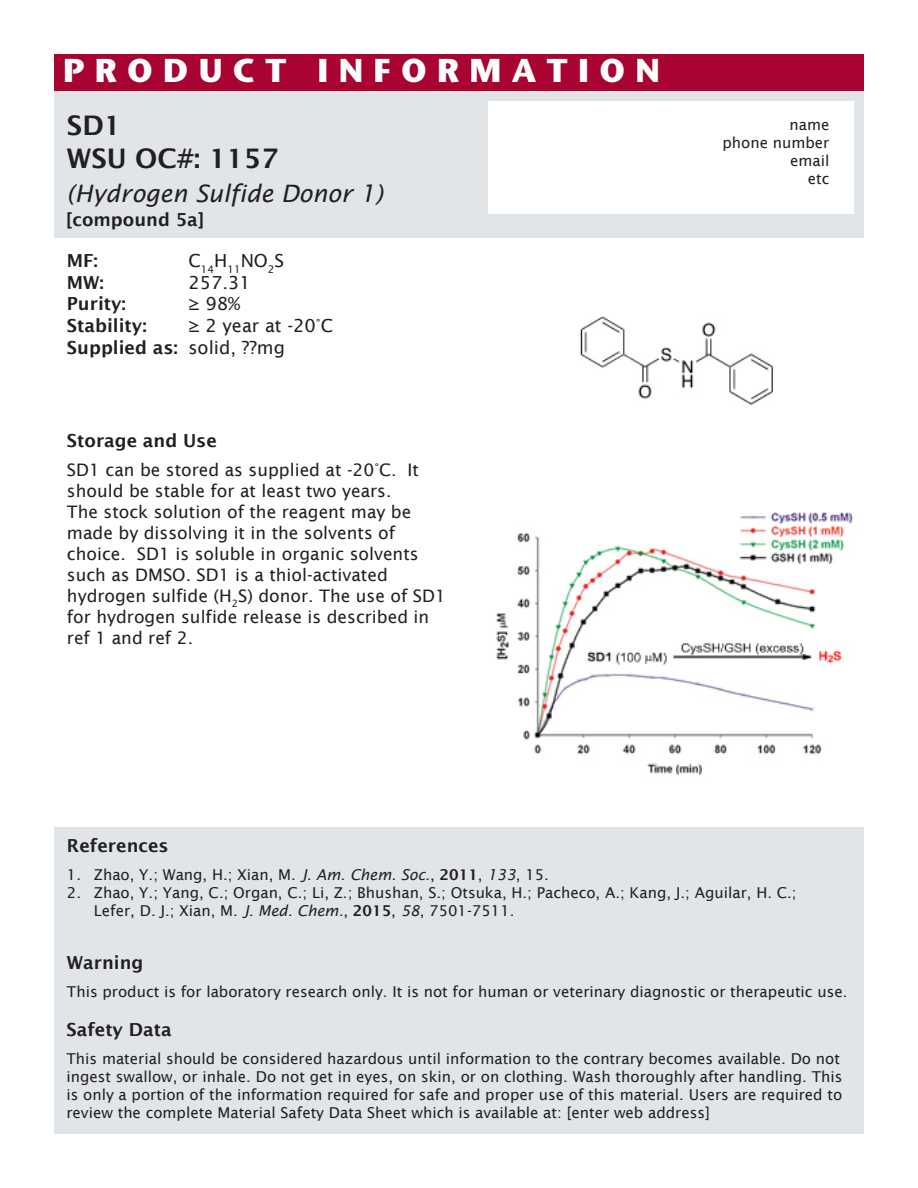
<style>
.page{position:relative;width:918px;height:1188px;background:#fff}
.page>*{position:absolute;margin:0;border:0;box-sizing:border-box;transform-origin:0 0}
.t1{font:700 33px "Stone Sans Std";color:#fff}
.name{font:600 27px "Lucida Sans";color:#231f20}
.subname{font:italic 24px "Lucida Sans";color:#231f20}
.subheads{font:600 18px "Lucida Sans";color:#231f20}
.t2{font:18px "Lucida Sans";color:#231f20}
.storage_text{font:17.25px/21px "Lucida Sans";color:#231f20}
.t3{font:15px/18px "Lucida Sans";color:#231f20}
.s1{font-weight:400}
.s2{font-style:italic}
.s3{font-weight:600}
</style>
<div class="page">
<div style="left:54px;top:54px;width:810px;height:184px;background:#e1e5e8"></div>
<div style="left:54px;top:827px;width:810px;height:307px;background:#e1e5e8"></div>
<div style="left:54px;top:54px;width:810px;height:36px;background:#a90332"></div>
<div style="left:488px;top:101px;width:365px;height:113px;background:#fff"></div>
<img style="left:496px;top:512px;width:357px;height:264px">
<img style="left:580px;top:316px;width:193px;height:90px">
<h1 class="t1" style="left:63px;top:51px;width:599px">P R O D U C T I N F O R M A T I O N</h1>
<p class="name" style="left:67px;top:110px;width:56px">SD1</p>
<p class="name" style="left:67px;top:143px;width:213px">WSU OC#: 1157</p>
<p class="subname" style="left:67px;top:180px;width:318px">(Hydrogen Sulfide Donor 1)</p>
<p class="subheads" style="left:66px;top:209px;width:140px">[compound 5a]</p>
<p class="subheads" style="left:67px;top:250px;width:33px">MF:</p>
<p class="t2" style="left:188px;top:250px;width:97px">C<sub>14</sub>H<sub>11</sub>NO<sub>2</sub>S</p>
<p class="subheads" style="left:67px;top:272px;width:39px">MW:</p>
<p class="t2" style="left:188px;top:272px;width:64px">257.31</p>
<p class="subheads" style="left:67px;top:294px;width:61px">Purity:</p>
<p class="t2" style="left:188px;top:294px;width:53px">≥ 98%</p>
<p class="subheads" style="left:67px;top:315px;width:81px">Stability:</p>
<p class="t2" style="left:188px;top:315px;width:146px">≥ 2 year at -20°C</p>
<p class="subheads" style="left:67px;top:337px;width:220px">Supplied as: <span class="s1">solid, ??mg</span></p>
<p class="subheads" style="left:67px;top:431px;width:152px">Storage and Use</p>
<p class="storage_text" style="left:67px;top:459px;width:353px">SD1 can be stored as supplied at -20°C. It should be stable for at least two years.</p>
<p class="storage_text" style="left:67px;top:501px;width:380px">The stock solution of the reagent may be made by dissolving it in the solvents of choice. SD1 is soluble in organic solvents such as DMSO. SD1 is a thiol-activated hydrogen sulfide (H<sub>2</sub>S) donor. The use of SD1 for hydrogen sulfide release is described in ref 1 and ref 2.</p>
<p class="t3" style="left:723px;top:116px;width:108px;text-align:right">name<br>phone number email<br>etc</p>
<p class="subheads" style="left:67px;top:836px;width:103px">References</p>
<p class="t3" style="left:67px;top:866px;width:484px">1. Zhao, Y.; Wang, H.; Xian, M. <span class="s2">J. Am. Chem. Soc.</span>, <span class="s3">2011</span>, <span class="s2">133</span>, 15.</p>
<p class="t3" style="left:94px;top:884px;width:704px;text-indent:-27px">2. Zhao, Y.; Yang, C.; Organ, C.; Li, Z.; Bhushan, S.; Otsuka, H.; Pacheco, A.; Kang, J.; Aguilar, H. C.;<br>Lefer, D. J.; Xian, M. <span class="s2">J. Med. Chem.</span>, <span class="s3">2015</span>, <span class="s2">58</span>, 7501-7511.</p>
<p class="subheads" style="left:67px;top:953px;width:78px">Warning</p>
<p class="t3" style="left:67px;top:983px;width:782px">This product is for laboratory research only. It is not for human or veterinary diagnostic or therapeutic use.</p>
<p class="subheads" style="left:66px;top:1020px;width:107px">Safety Data</p>
<p class="t3" style="left:66px;top:1050px;width:778px">This material should be considered hazardous until information to the contrary becomes available. Do not ingest swallow, or inhale. Do not get in eyes, on skin, or on clothing. Wash thoroughly after handling. This is only a portion of the information required for safe and proper use of this material. Users are required to review the complete Material Safety Data Sheet which is available at: [enter web address]</p>
</div>
